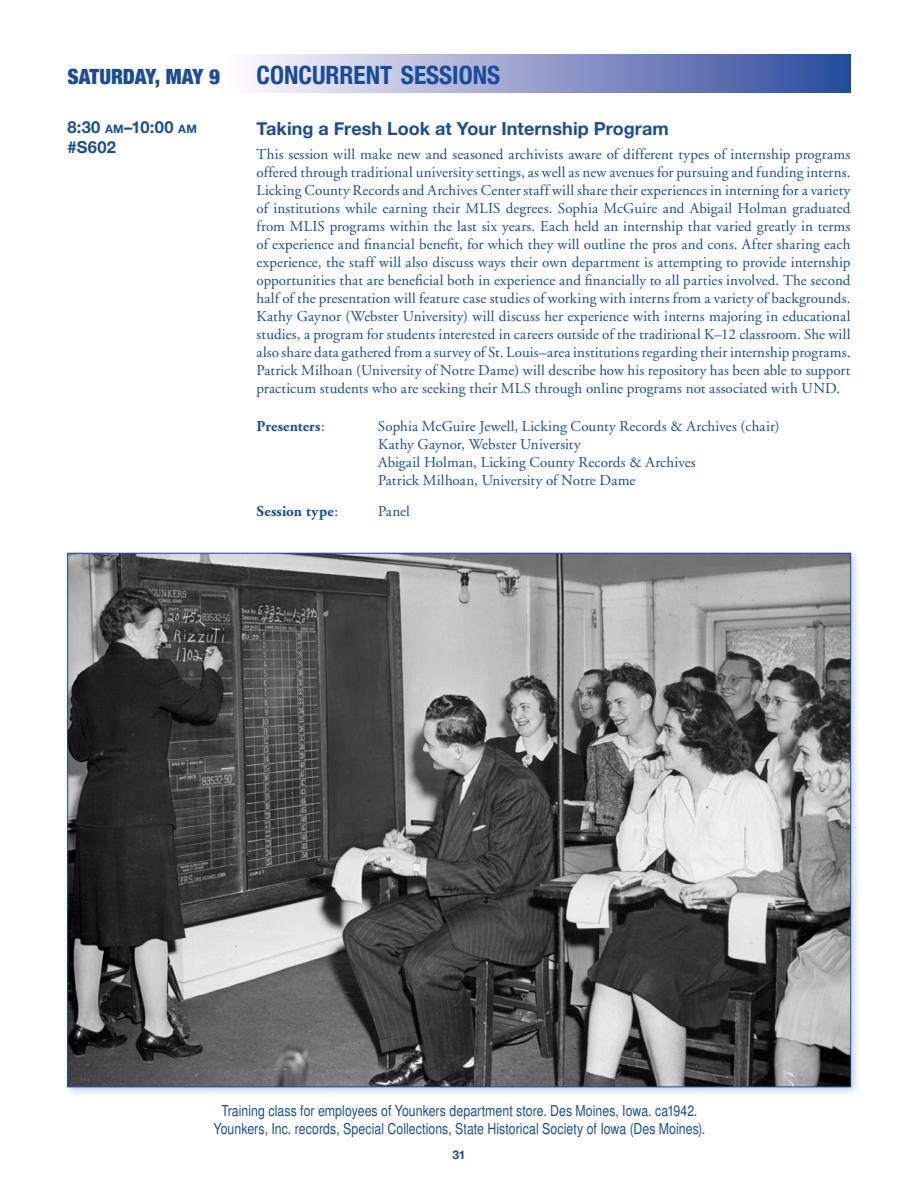
<style>
.page{position:relative;width:918px;height:1188px;background:#fff}
.page>*{position:absolute;margin:0;border:0;box-sizing:border-box;transform-origin:0 0}
.Right_Main_Session_H{font:700 condensed 25.2px "Helvetica Neue";color:#194b9b}
.Right_Main_Session_H-2{font:900 condensed 21px "Helvetica Neue";letter-spacing:-.01em;color:#194b9b}
._00_Session_Name_SpA{font:700 18px "Helvetica Neue";letter-spacing:.005em;color:#194b9b}
._00_Session_Date___T{font:700 16.5px "Helvetica Neue";color:#194b9b}
._00_Session_Date___T-2{font:700 16.5px "Helvetica Neue";color:#194b9b}
._01_ParagraphText_p4{font:15px/18px "Adobe Garamond";letter-spacing:.01em;color:#194b9b;text-align:justify}
.Photo_Credits{font:condensed 15px "Helvetica";letter-spacing:.005em;color:#194b9b}
._04_Instructor_10Pt{font:15px "Adobe Garamond";letter-spacing:.005em;color:#194b9b}
._03_Instructor_10Pt{font:15px "Adobe Garamond";letter-spacing:.01em;color:#194b9b}
._03_Instructor_10Pt-2{font:700 15px "Adobe Garamond";letter-spacing:.01em;color:#194b9b}
.t1{font:700 12px "Helvetica Neue";color:#194b9b}
.s1{font-style:inherit}
.s2{font-size:11.55px}
.s3{font-weight:400}
</style>
<div class="page">
<svg style="left:252px;top:54px;width:598px;height:39px"></svg>
<div style="left:62px;top:548px;width:800px;height:551px;background:#194b9b;opacity:.25"></div>
<img style="left:70px;top:555px;width:779px;height:530px">
<p class="Right_Main_Session_H-2" style="left:68px;top:59px;width:154px">SATURDAY, MAY 9</p>
<p class="Right_Main_Session_H" style="left:256px;top:54px;width:245px">CONCURRENT SESSIONS</p>
<p class="_00_Session_Date___T" style="left:68px;top:114px;width:131px"><span class="s1">8:30</span> <span class="s2">AM</span>–10:00 <span class="s2">AM</span></p>
<p class="_00_Session_Date___T-2" style="left:68px;top:134px;width:50px">#S602</p>
<p class="_00_Session_Name_SpA" style="left:256px;top:114px;width:414px">Taking a Fresh Look at Your Internship Program</p>
<p class="_01_ParagraphText_p4" style="left:256px;top:146px;width:596px">This session will make new and seasoned archivists aware of different types of internship programs offered through traditional university settings, as well as new avenues for pursuing and funding interns.<br>Licking County Records and Archives Center staff will share their experiences in interning for a variety of institutions while earning their MLIS degrees. Sophia McGuire and Abigail Holman graduated from MLIS programs within the last six years. Each held an internship that varied greatly in terms of experience and financial benefit, for which they will outline the pros and cons. After sharing each experience, the staff will also discuss ways their own department is attempting to provide internship opportunities that are beneficial both in experience and financially to all parties involved. The second half of the presentation will feature case studies of working with interns from a variety of backgrounds.<br>Kathy Gaynor (Webster University) will discuss her experience with interns majoring in educational studies, a program for students interested in careers outside of the traditional K–12 classroom. She will also share data gathered from a survey of St. Louis–area institutions regarding their internship programs.<br>Patrick Milhoan (University of Notre Dame) will describe how his repository has been able to support practicum students who are seeking their MLS through online programs not associated with UND.</p>
<p class="_03_Instructor_10Pt-2" style="left:256px;top:418px;width:70px">Presenters<span class="s3">:</span></p>
<p class="_03_Instructor_10Pt" style="left:378px;top:418px;width:403px">Sophia McGuire Jewell, Licking County Records &amp; Archives (chair)</p>
<p class="_04_Instructor_10Pt" style="left:378px;top:436px;width:204px">Kathy Gaynor, Webster University</p>
<p class="_04_Instructor_10Pt" style="left:378px;top:454px;width:319px">Abigail Holman, Licking County Records &amp; Archives</p>
<p class="_04_Instructor_10Pt" style="left:378px;top:472px;width:259px">Patrick Milhoan, University of Notre Dame</p>
<p class="_03_Instructor_10Pt-2" style="left:256px;top:503px;width:83px">Session type<span class="s3">:</span></p>
<p class="_03_Instructor_10Pt" style="left:378px;top:503px;width:33px">Panel</p>
<p class="Photo_Credits" style="left:221px;top:1102px;width:478px">Training class for employees of Younkers department store. Des Moines, Iowa. ca1942.</p>
<p class="Photo_Credits" style="left:214px;top:1120px;width:493px">Younkers, Inc. records, Special Collections, State Historical Society of Iowa (Des Moines).</p>
<p class="t1" style="left:452px;top:1145px;width:15px">31</p>
</div>
